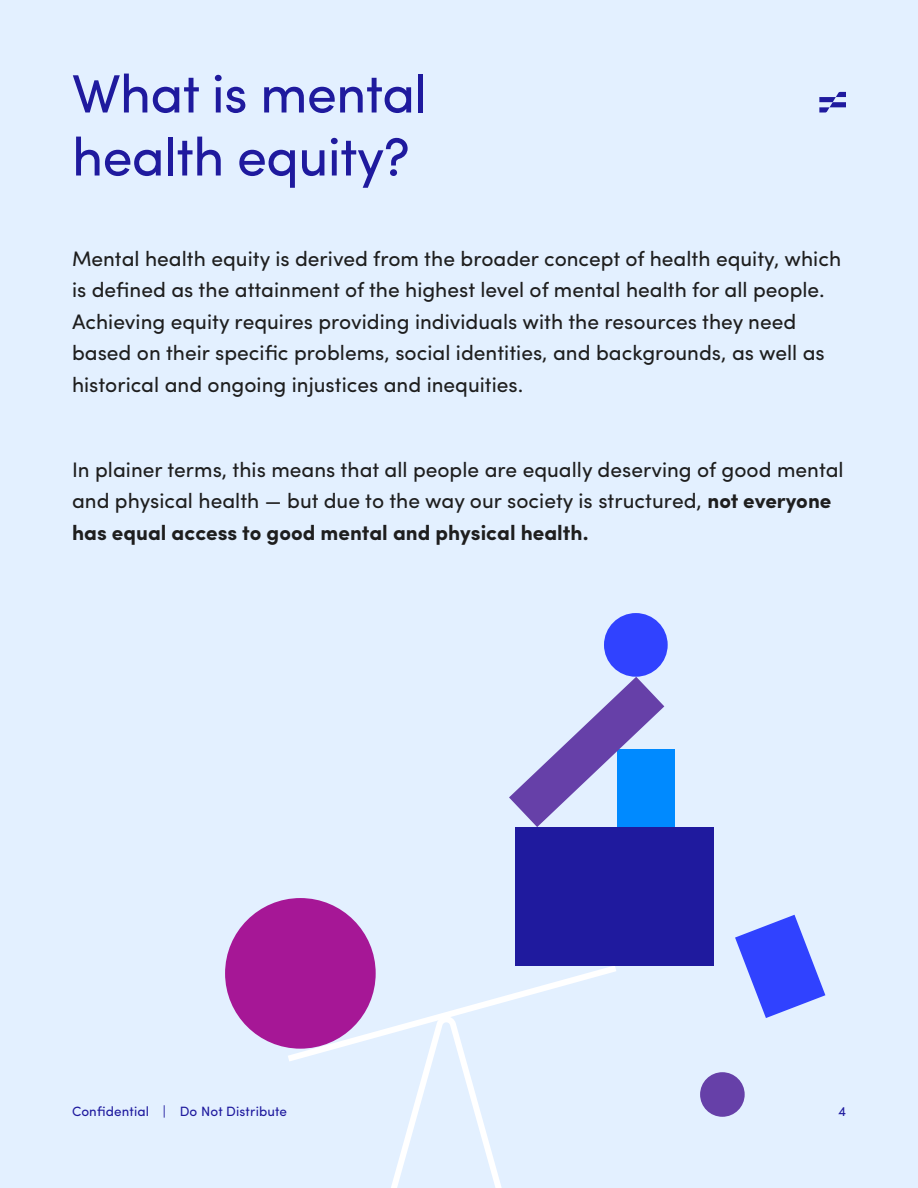
<style>
.page{position:relative;width:918px;height:1188px;background:#e3f0ff}
.page>*{position:absolute;margin:0;border:0;box-sizing:border-box;transform-origin:0 0}
.t1{font:54px/63px "Sofia Pro";letter-spacing:-.015em;color:#1f1a9e}
.t2{font:21px/31.5px "Sofia Pro";color:#1e1e1e}
.t3{font:13.5px "Sofia Pro";letter-spacing:.01em;color:#1f1a9e}
.s1{font-weight:700}
</style>
<div class="page">
<svg style="left:819px;top:92px;width:27px;height:21px"></svg>
<div style="left:225px;top:898px;width:151px;height:151px;background:#a61796;border-radius:50%"></div>
<div style="left:604px;top:613px;width:64px;height:64px;background:#3042ff;border-radius:50%"></div>
<svg style="left:735px;top:915px;width:90px;height:103px"></svg>
<div style="left:700px;top:1072px;width:45px;height:45px;background:#6640a8;border-radius:22px"></div>
<div style="left:617px;top:750px;width:58px;height:77px;background:#008aff"></div>
<svg style="left:509px;top:677px;width:155px;height:150px"></svg>
<svg style="left:281px;top:961px;width:335px;height:227px"></svg>
<div style="left:515px;top:827px;width:198px;height:139px;background:#1f1a9e"></div>
<h1 class="t1" style="left:72px;top:58px;width:357px">What is mental health equity?</h1>
<p class="t2" style="left:72px;top:241px;width:771px">Mental health equity is derived from the broader concept of health equity, which is defined as the attainment of the highest level of mental health for all people.<br>Achieving equity requires providing individuals with the resources they need based on their specific problems, social identities, and backgrounds, as well as historical and ongoing injustices and inequities.</p>
<p class="t2" style="left:72px;top:452px;width:773px">In plainer terms, this means that all people are equally deserving of good mental and physical health — but due to the way our society is structured, <span class="s1">not everyone has equal access to good mental and physical health.</span></p>
<p class="t3" style="left:72px;top:1101px;width:217px">Confidential | Do Not Distribute</p>
<p class="t3" style="left:838px;top:1101px;width:9px">4</p>
</div>
